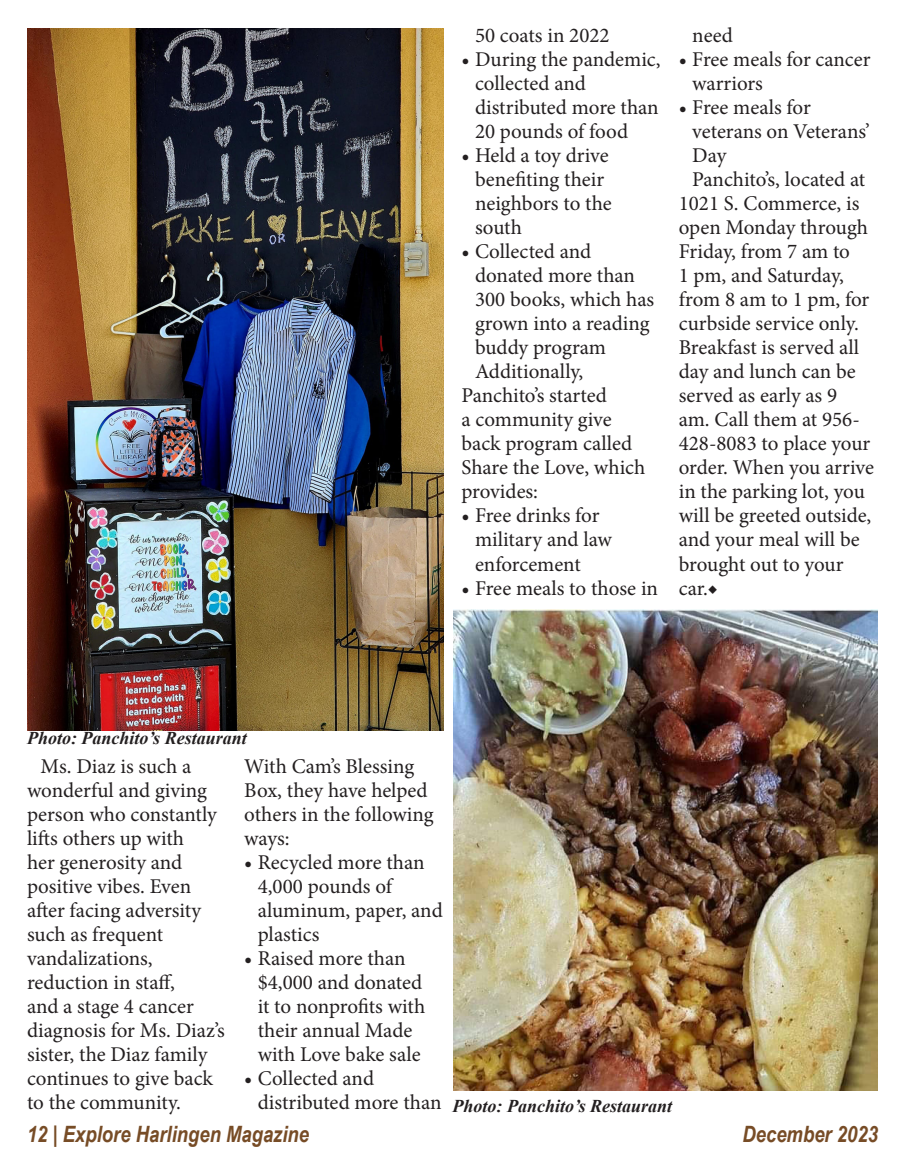
<style>
.page{position:relative;width:905px;height:1175px;background:#fff}
.page>*{position:absolute;margin:0;border:0;box-sizing:border-box;transform-origin:0 0}
.t1{font:italic 700 22.5px "Arial Narrow";color:#774c26}
.t2{font:21px/24px "Minion Pro";color:#231f20}
.t3{font:italic 700 18px "Times New Roman";color:#231f20}
</style>
<div class="page">
<img style="left:27px;top:28px;width:416px;height:702px">
<img style="left:453px;top:609px;width:425px;height:481px">
<p class="t2" style="left:475px;top:24px;width:136px">50 coats in 2022</p>
<p class="t2" style="left:475px;top:48px;width:187px;text-indent:-14px">• During the pandemic, collected and distributed more than<br>20 pounds of food</p>
<p class="t2" style="left:475px;top:144px;width:138px;text-indent:-14px">• Held a toy drive benefiting their neighbors to the south</p>
<p class="t2" style="left:475px;top:240px;width:181px;text-indent:-14px">• Collected and donated more than<br>300 books, which has grown into a reading buddy program</p>
<p class="t2" style="left:461px;top:360px;width:185px;text-indent:14px">Additionally,<br>Panchito’s started<br>a community give back program called<br>Share the Love, which provides:</p>
<p class="t2" style="left:475px;top:504px;width:138px;text-indent:-14px">• Free drinks for military and law enforcement</p>
<p class="t2" style="left:461px;top:576px;width:198px">• Free meals to those in</p>
<p class="t2" style="left:692px;top:24px;width:42px">need</p>
<p class="t2" style="left:692px;top:48px;width:180px;text-indent:-14px">• Free meals for cancer warriors</p>
<p class="t2" style="left:692px;top:96px;width:179px;text-indent:-14px">• Free meals for veterans on Veterans’<br>Day</p>
<p class="t2" style="left:678px;top:168px;width:197px;text-indent:14px">Panchito’s, located at<br>1021 S. Commerce, is open Monday through<br>Friday, from 7 am to<br>1 pm, and Saturday, from 8 am to 1 pm, for curbside service only.<br>Breakfast is served all day and lunch can be served as early as 9<br>am. Call them at 956-<br>428-8083 to place your order. When you arrive in the parking lot, you will be greeted outside, and your meal will be brought out to your car.◆</p>
<p class="t3" style="left:27px;top:725px;width:221px">Photo: Panchito’s Restaurant</p>
<p class="t2" style="left:27px;top:754px;width:199px;text-indent:14px">Ms. Diaz is such a wonderful and giving person who constantly lifts others up with<br>her generosity and positive vibes. Even after facing adversity such as frequent vandalizations, reduction in staff,<br>and a stage 4 cancer diagnosis for Ms. Diaz’s sister, the Diaz family continues to give back to the community.</p>
<p class="t2" style="left:244px;top:754px;width:191px">With Cam’s Blessing<br>Box, they have helped others in the following ways:</p>
<p class="t2" style="left:258px;top:850px;width:186px;text-indent:-14px">• Recycled more than<br>4,000 pounds of aluminum, paper, and plastics</p>
<p class="t2" style="left:258px;top:946px;width:169px;text-indent:-14px">• Raised more than $4,000 and donated it to nonprofits with their annual Made with Love bake sale</p>
<p class="t2" style="left:258px;top:1066px;width:185px;text-indent:-14px">• Collected and distributed more than</p>
<p class="t3" style="left:452px;top:1093px;width:221px">Photo: Panchito’s Restaurant</p>
<p class="t1" style="left:27px;top:1117px;width:284px">12 | Explore Harlingen Magazine</p>
<p class="t1" style="left:742px;top:1117px;width:137px">December 2023</p>
</div>
